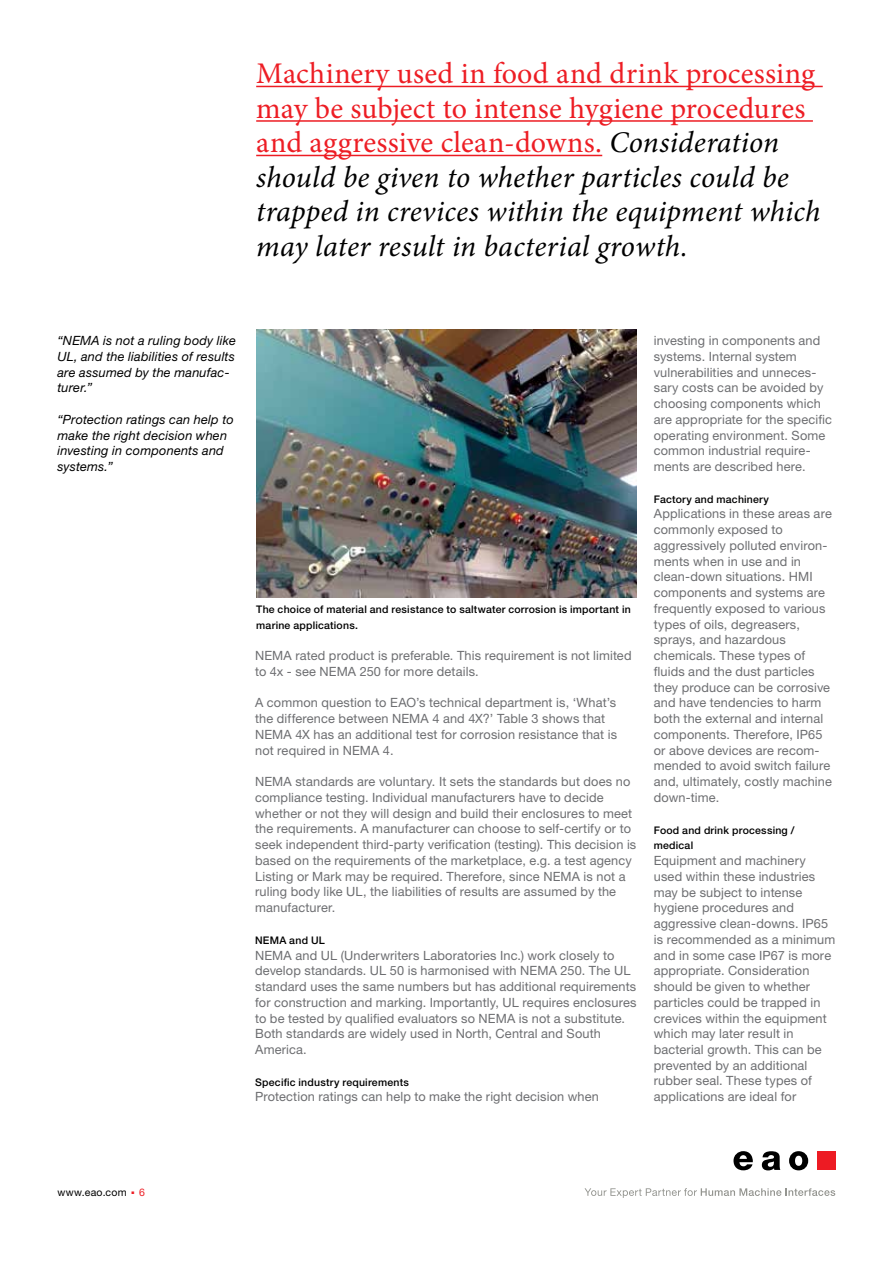
<style>
.page{position:relative;width:893px;height:1263px;background:#fff}
.page>*{position:absolute;margin:0;border:0;box-sizing:border-box;transform-origin:0 0}
.t1{font:italic 30px/34.5px "Minion Pro";letter-spacing:.005em;color:#000}
.t2{font:12.75px/15.8px "Helvetica Neue LT Std";letter-spacing:.01em;color:#6d6e71}
.t3{font:italic 12.75px/15.8px "Helvetica Neue LT Std";letter-spacing:.015em;color:#000}
.t4{font:500 10.5px/15.8px "Helvetica Neue LT Std";letter-spacing:.02em;color:#000}
.t5{font:10.5px "Helvetica Neue LT Std";letter-spacing:.025em;color:#000}
.s1{font-style:normal;color:#ed1d24}
.s2{color:#ed1d24}
</style>
<div class="page">
<svg style="left:584px;top:1188px;width:251px;height:10px"></svg>
<div style="left:817px;top:1151px;width:19px;height:19px;background:#ed1b23"></div>
<svg style="left:789px;top:1151px;width:19px;height:19px"></svg>
<svg style="left:762px;top:1151px;width:18px;height:19px"></svg>
<svg style="left:733px;top:1151px;width:20px;height:19px"></svg>
<hr style="left:256px;top:86px;width:567px;height:1px;background:#ed1d24">
<hr style="left:256px;top:120px;width:557px;height:2px;background:#ed1d24">
<hr style="left:256px;top:155px;width:346px;height:1px;background:#ed1d24">
<img style="left:256px;top:330px;width:381px;height:267px">
<p class="t1" style="left:256px;top:57px;width:566px"><span class="s1">Machinery used in food and drink processing may be subject to intense hygiene procedures and aggressive clean-downs.</span> Consideration should be given to whether particles could be trapped in crevices within the equipment which may later result in bacterial growth.</p>
<p class="t3" style="left:57px;top:333px;width:180px">“NEMA is not a ruling body like<br>UL, and the liabilities of results are assumed by the manufac&shy;turer.”</p>
<p class="t3" style="left:57px;top:411px;width:178px">“Protection ratings can help to make the right decision when investing in components and systems.”</p>
<p class="t4" style="left:256px;top:601px;width:376px">The choice of material and resistance to saltwater corrosion is important in marine applications.</p>
<p class="t2" style="left:255px;top:648px;width:378px">NEMA rated product is preferable. This requirement is not limited to 4x - see NEMA 250 for more details.</p>
<p class="t2" style="left:255px;top:695px;width:364px">A common question to EAO’s technical department is, ‘What’s the difference between NEMA 4 and 4X?’ Table 3 shows that NEMA 4X has an additional test for corrosion resistance that is not required in NEMA 4.</p>
<p class="t2" style="left:255px;top:774px;width:383px">NEMA standards are voluntary. It sets the standards but does no compliance testing. Individual manufacturers have to decide whether or not they will design and build their enclosures to meet the requirements. A manufacturer can choose to self-certify or to seek independent third-party verification (testing). This decision is based on the requirements of the marketplace, e.g. a test agency Listing or Mark may be required. Therefore, since NEMA is not a ruling body like UL, the liabilities of results are assumed by the manufacturer.</p>
<p class="t4" style="left:255px;top:932px;width:71px">NEMA and UL</p>
<p class="t2" style="left:255px;top:947px;width:383px">NEMA and UL (Underwriters Laboratories Inc.) work closely to develop standards. UL 50 is harmonised with NEMA 250. The UL standard uses the same numbers but has additional requirements for construction and marking. Importantly, UL requires enclosures to be tested by qualified evaluators so NEMA is not a substitute.<br>Both standards are widely used in North, Central and South America.</p>
<p class="t4" style="left:255px;top:1074px;width:155px">Specific industry requirements</p>
<p class="t2" style="left:255px;top:1089px;width:345px">Protection ratings can help to make the right decision when</p>
<p class="t2" style="left:654px;top:333px;width:180px">investing in components and systems. Internal system vulnerabilities and unneces&shy;sary costs can be avoided by choosing components which are appropriate for the specific operating environment. Some common industrial require&shy;ments are described here.</p>
<p class="t4" style="left:654px;top:491px;width:117px">Factory and machinery</p>
<p class="t2" style="left:654px;top:506px;width:180px">Applications in these areas are commonly exposed to aggressively polluted environ&shy;ments when in use and in clean-down situations. HMI components and systems are frequently exposed to various types of oils, degreasers, sprays, and hazardous chemicals. These types of fluids and the dust particles they produce can be corrosive and have tendencies to harm both the external and internal components. Therefore, IP65 or above devices are recom&shy;mended to avoid switch failure and, ultimately, costly machine down-time.</p>
<p class="t4" style="left:654px;top:822px;width:142px">Food and drink processing / medical</p>
<p class="t2" style="left:654px;top:852px;width:183px">Equipment and machinery used within these industries may be subject to intense hygiene procedures and aggressive clean-downs. IP65 is recommended as a minimum and in some case IP67 is more appropriate. Consideration should be given to whether particles could be trapped in crevices within the equipment which may later result in bacterial growth. This can be prevented by an additional rubber seal. These types of applications are ideal for</p>
<p class="t5" style="left:57px;top:1186px;width:89px">www.eao.com <sup>.</sup> <span class="s2">6</span></p>
</div>
